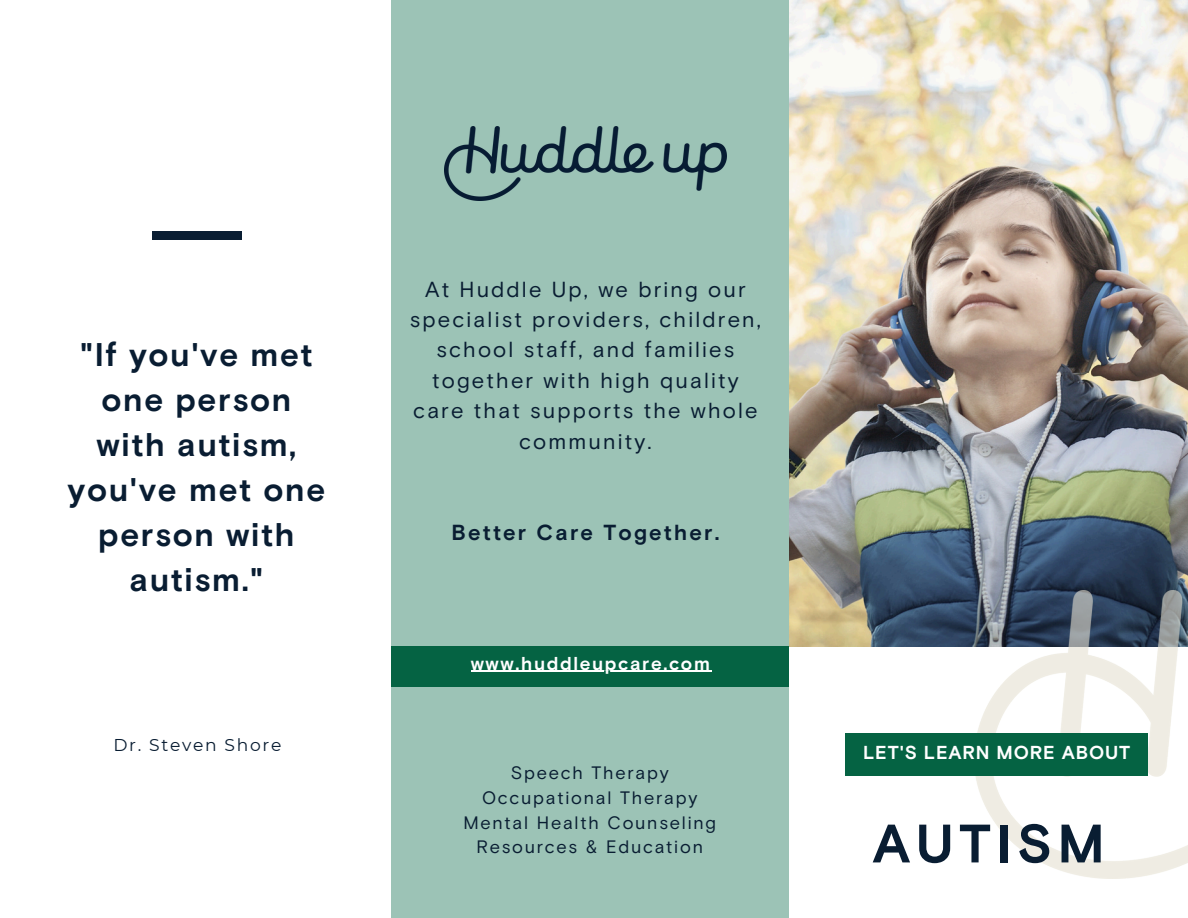
<style>
.page{position:relative;width:1188px;height:918px;background:#fff}
.page>*{position:absolute;margin:0;border:0;box-sizing:border-box;transform-origin:0 0}
.t1{font:700 54px "Basis Grotesque Pro";letter-spacing:.1em;color:#091d32}
.t2{font:700 32.7px/45px "Basis Grotesque Pro";letter-spacing:.05em;color:#091d32;text-align:center}
.t3{font:21.75px/30.3px "Basis Grotesque Pro";letter-spacing:.1em;color:#091d32;text-align:center}
.t4{font:700 21.75px "Basis Grotesque Pro";letter-spacing:.1em;color:#091d32}
.t5{font:700 18.75px "Basis Grotesque Pro";letter-spacing:.045em;color:#fff}
.t6{font:700 18.6px "Basis Grotesque Pro";letter-spacing:.09em;color:#fff}
.t7{font:18px "Basis Grotesque Pro";letter-spacing:.1em;color:#091d32}
.t8{font:17.1px "Montserrat";letter-spacing:.1em;color:#091d32}
</style>
<div class="page">
<div style="left:153px;top:231px;width:89px;height:9px;background:#091d32"></div>
<img style="left:789px;top:0;width:399px;height:647px">
<div style="left:392px;top:0;width:397px;height:918px;background:#9cc3b6"></div>
<div style="left:392px;top:646px;width:397px;height:41px;background:#056343"></div>
<img style="left:445px;top:126px;width:281px;height:74px">
<hr style="left:471px;top:671px;width:241px;height:1px;background:#fff">
<img style="left:975px;top:591px;width:213px;height:288px">
<div style="left:845px;top:734px;width:303px;height:41px;background:#056343"></div>
<h2 class="t2" style="left:68px;top:332px;width:259px">"If you've met one person with autism, you've met one person with autism."</h2>
<p class="t8" style="left:113px;top:735px;width:170px">Dr. Steven Shore</p>
<p class="t3" style="left:410px;top:274px;width:353px">At Huddle Up, we bring our specialist providers, children, school staff, and families together with high quality care that supports the whole community.</p>
<h4 class="t4" style="left:452px;top:519px;width:269px">Better Care Together.</h4>
<h3 class="t6" style="left:471px;top:652px;width:241px">www.huddleupcare.com</h3>
<h6 class="t7" style="left:511px;top:762px;width:160px">Speech Therapy</h6>
<p class="t7" style="left:482px;top:787px;width:217px">Occupational Therapy</p>
<p class="t7" style="left:463px;top:811px;width:254px">Mental Health Counseling</p>
<p class="t7" style="left:477px;top:836px;width:228px">Resources &amp; Education</p>
<p class="t5" style="left:863px;top:741px;width:269px">LET'S LEARN MORE ABOUT</p>
<p class="t1" style="left:872px;top:811px;width:234px">AUTISM</p>
</div>
